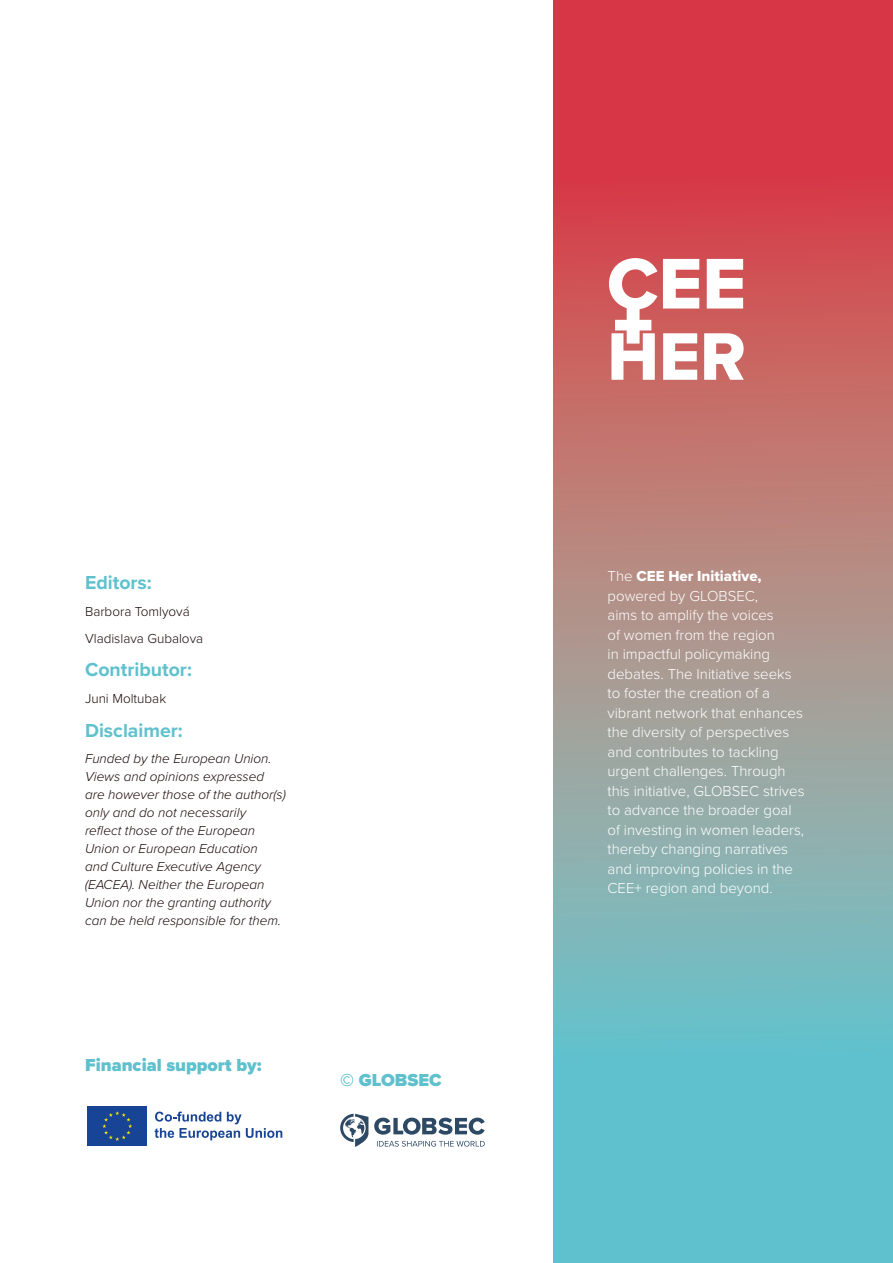
<style>
.page{position:relative;width:893px;height:1263px;background:#fff}
.page>*{position:absolute;margin:0;border:0;box-sizing:border-box;transform-origin:0 0}
.t1{font:700 19.5px "Proxima Nova";color:#5fc1cd}
.t2{font:900 18px "Proxima Nova";color:#5fc1cd}
.t3{font:300 15px/19.5px "Proxima Nova";color:#fff}
.t4{font:15px "Proxima Nova Extrabld";color:#fff}
.t5{font:italic 300 13.5px/18px "Proxima Nova";color:#180607}
.t6{font:300 13.5px/26.5px "Proxima Nova";color:#180607}
.s1{font-family:"Proxima Nova";font-weight:300}
</style>
<div class="page">
<svg style="left:340px;top:1114px;width:145px;height:33px"></svg>
<svg style="left:553px;top:0;width:340px;height:1263px;background:#a2898d"></svg>
<svg style="left:663px;top:333px;width:34px;height:47px"></svg>
<svg style="left:704px;top:333px;width:40px;height:47px"></svg>
<svg style="left:609px;top:258px;width:48px;height:122px"></svg>
<svg style="left:663px;top:259px;width:36px;height:49px"></svg>
<svg style="left:707px;top:259px;width:36px;height:49px"></svg>
<svg style="left:87px;top:1106px;width:1px;height:40px"></svg>
<div style="left:88px;top:1106px;width:59px;height:40px;background:#174494"></div>
<svg style="left:102px;top:1111px;width:30px;height:30px"></svg>
<svg style="left:155px;top:1111px;width:127px;height:29px"></svg>
<h1 class="t1" style="left:85px;top:568px;width:68px">Editors:</h1>
<p class="t6" style="left:85px;top:597px;width:120px">Barbora Tomlyová<br>Vladislava Gubalova</p>
<h1 class="t1" style="left:85px;top:655px;width:108px">Contributor:</h1>
<p class="t6" style="left:85px;top:684px;width:83px">Juni Moltubak</p>
<h1 class="t1" style="left:85px;top:715px;width:99px">Disclaimer:</h1>
<p class="t5" style="left:85px;top:749px;width:202px">Funded by the European Union.<br>Views and opinions expressed are however those of the author(s) only and do not necessarily reflect those of the European<br>Union or European Education<br>and Culture Executive Agency (EACEA). Neither the European<br>Union nor the granting authority can be held responsible for them.</p>
<p class="t2" style="left:85px;top:1051px;width:178px">Financial support by:</p>
<p class="t2" style="left:340px;top:1066px;width:103px">© GLOBSEC</p>
<p class="t4" style="left:608px;top:565px;width:156px"><span class="s1">The</span> CEE Her Initiative,</p>
<p class="t3" style="left:608px;top:585px;width:199px">powered by GLOBSEC,<br>aims to amplify the voices<br>of women from the region<br>in impactful policymaking debates. The Initiative seeks to foster the creation of a vibrant network that enhances the diversity of perspectives and contributes to tackling urgent challenges. Through this initiative, GLOBSEC strives to advance the broader goal of investing in women leaders, thereby changing narratives and improving policies in the<br>CEE+ region and beyond.</p>
</div>
